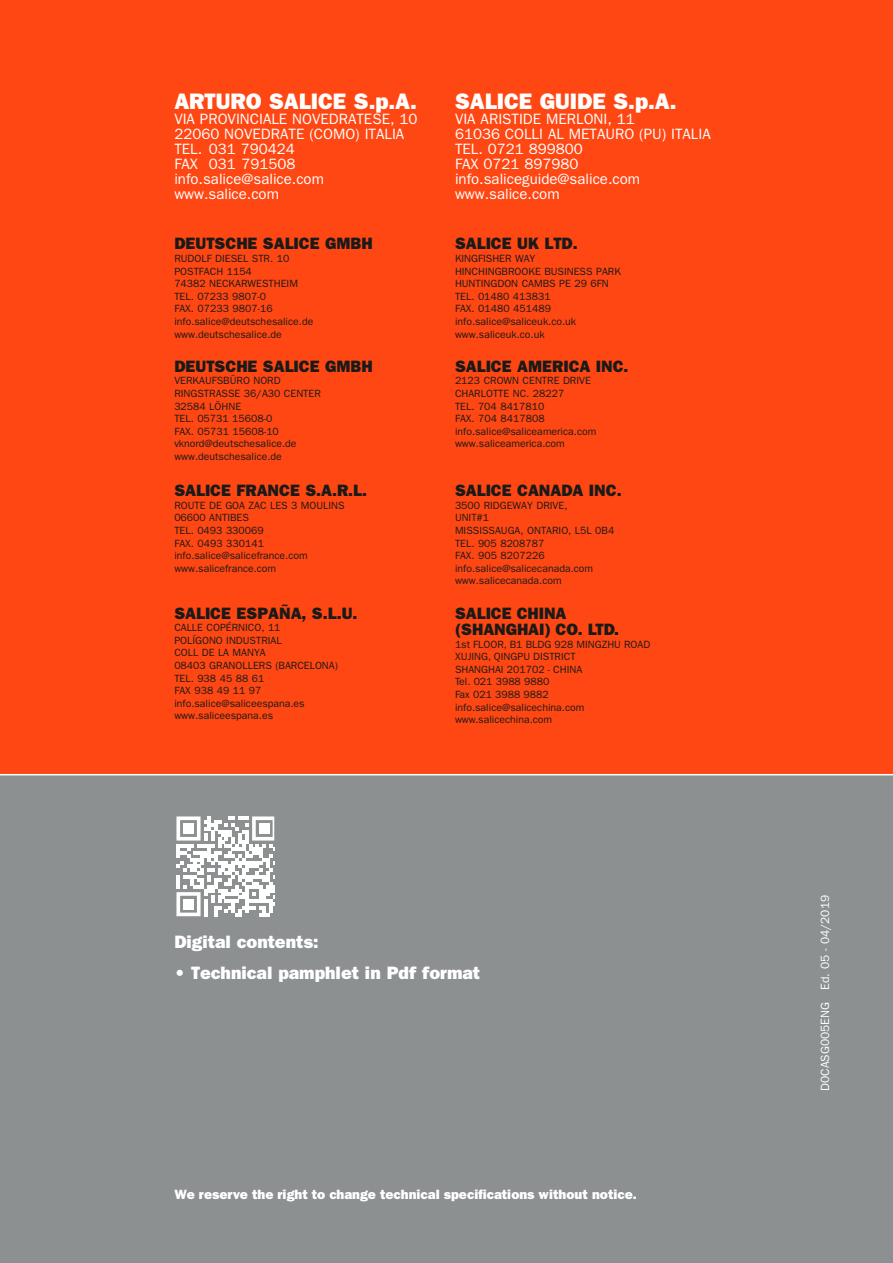
<style>
.page{position:relative;width:893px;height:1263px;background:#ff4713}
.page>*{position:absolute;margin:0;border:0;box-sizing:border-box;transform-origin:0 0}
.t1{font:22.5px "ITC Franklin Gothic Std Hvy";color:#fff}
.t2{font:18px "ITC Franklin Gothic Std Hvy";color:#fff}
.t3{font:16.5px/16.5px "ITC Franklin Gothic Std Hvy";color:#1a1a18}
.t4{font:15px/15px "ITC Franklin Gothic Std";color:#fff}
.t5{font:13.5px "ITC Franklin Gothic Std Hvy";color:#fff}
.t6{font:12px "ITC Franklin Gothic Std";color:#fff}
.t7{font:10.5px/12.6px "ITC Franklin Gothic Std";color:#1a1a18}
</style>
<div class="page">
<div style="left:0;top:774px;width:893px;height:489px;background:#8c9091"></div>
<svg style="left:176px;top:816px;width:98px;height:100px"></svg>
<div style="left:183px;top:823px;width:11px;height:11px;background:#fff"></div>
<div style="left:259px;top:823px;width:10px;height:11px;background:#fff"></div>
<div style="left:183px;top:899px;width:11px;height:10px;background:#fff"></div>
<h1 class="t1" style="left:174px;top:88px;width:244px">ARTURO SALICE S.p.A.</h1>
<h3 class="t4" style="left:174px;top:111px;width:245px">VIA PROVINCIALE NOVEDRATESE, 10<br>22060 NOVEDRATE (COMO) ITALIA<br>TEL. 031 790424<br>FAX 031 791508 info.salice@salice.com www.salice.com</h3>
<h3 class="t3" style="left:174px;top:236px;width:200px">DEUTSCHE SALICE GMBH</h3>
<p class="t7" style="left:174px;top:252px;width:141px">RUDOLF DIESEL STR. 10<br>POSTFACH 1154<br>74382 NECKARWESTHEIM<br>TEL. 07233 9807-0<br>FAX. 07233 9807-16 info.salice@deutschesalice.de www.deutschesalice.de</p>
<h3 class="t3" style="left:174px;top:358px;width:200px">DEUTSCHE SALICE GMBH</h3>
<p class="t7" style="left:174px;top:375px;width:148px">VERKAUFSBÜRO NORD<br>RINGSTRASSE 36/A30 CENTER<br>32584 LÖHNE<br>TEL. 05731 15608-0<br>FAX. 05731 15608-10 vknord@deutschesalice.de www.deutschesalice.de</p>
<h3 class="t3" style="left:174px;top:482px;width:194px">SALICE FRANCE S.A.R.L.</h3>
<p class="t7" style="left:174px;top:499px;width:172px">ROUTE DE GOA ZAC LES 3 MOULINS<br>06600 ANTIBES<br>TEL. 0493 330069<br>FAX. 0493 330141 info.salice@salicefrance.com www.salicefrance.com</p>
<h3 class="t3" style="left:174px;top:605px;width:185px">SALICE ESPAÑA, S.L.U.</h3>
<p class="t7" style="left:174px;top:621px;width:165px">CALLE COPÉRNICO, 11<br>POLÍGONO INDUSTRIAL<br>COLL DE LA MANYA<br>08403 GRANOLLERS (BARCELONA)<br>TEL. 938 45 88 61<br>FAX 938 49 11 97 info.salice@saliceespana.es www.saliceespana.es</p>
<h1 class="t1" style="left:455px;top:88px;width:223px">SALICE GUIDE S.p.A.</h1>
<h3 class="t4" style="left:455px;top:111px;width:257px">VIA ARISTIDE MERLONI, 11<br>61036 COLLI AL METAURO (PU) ITALIA<br>TEL. 0721 899800<br>FAX 0721 897980 info.saliceguide@salice.com www.salice.com</h3>
<h3 class="t3" style="left:455px;top:236px;width:124px">SALICE UK LTD.</h3>
<p class="t7" style="left:455px;top:252px;width:167px">KINGFISHER WAY<br>HINCHINGBROOKE BUSINESS PARK<br>HUNTINGDON CAMBS PE 29 6FN<br>TEL. 01480 413831<br>FAX. 01480 451489 info.salice@saliceuk.co.uk www.saliceuk.co.uk</p>
<h3 class="t3" style="left:455px;top:358px;width:175px">SALICE AMERICA INC.</h3>
<p class="t7" style="left:455px;top:375px;width:143px">2123 CROWN CENTRE DRIVE<br>CHARLOTTE NC. 28227<br>TEL. 704 8417810<br>FAX. 704 8417808 info.salice@saliceamerica.com www.saliceamerica.com</p>
<h3 class="t3" style="left:455px;top:482px;width:168px">SALICE CANADA INC.</h3>
<p class="t7" style="left:455px;top:499px;width:161px">3500 RIDGEWAY DRIVE,<br>UNIT#1<br>MISSISSAUGA, ONTARIO, L5L 0B4<br>TEL. 905 8208787<br>FAX. 905 8207226 info.salice@salicecanada.com www.salicecanada.com</p>
<h3 class="t3" style="left:455px;top:605px;width:166px">SALICE CHINA (SHANGHAI) CO. LTD.</h3>
<p class="t7" style="left:455px;top:638px;width:197px">1st FLOOR, B1 BLDG 928 MINGZHU ROAD<br>XUJING, QINGPU DISTRICT<br>SHANGHAI 201702 - CHINA<br>Tel. 021 3988 9880<br>Fax 021 3988 9882 info.salice@salicechina.com www.salicechina.com</p>
<h2 class="t2" style="left:174px;top:931px;width:146px">Digital contents:</h2>
<h2 class="t2" style="left:174px;top:962px;width:307px">• Technical pamphlet in Pdf format</h2>
<p class="t5" style="left:174px;top:1186px;width:464px">We reserve the right to change technical specifications without notice.</p>
<p class="t6" style="left:818px;top:1091px;width:197px;rotate:-90deg">D0CASG005ENG Ed. 05 - 04/2019</p>
</div>
